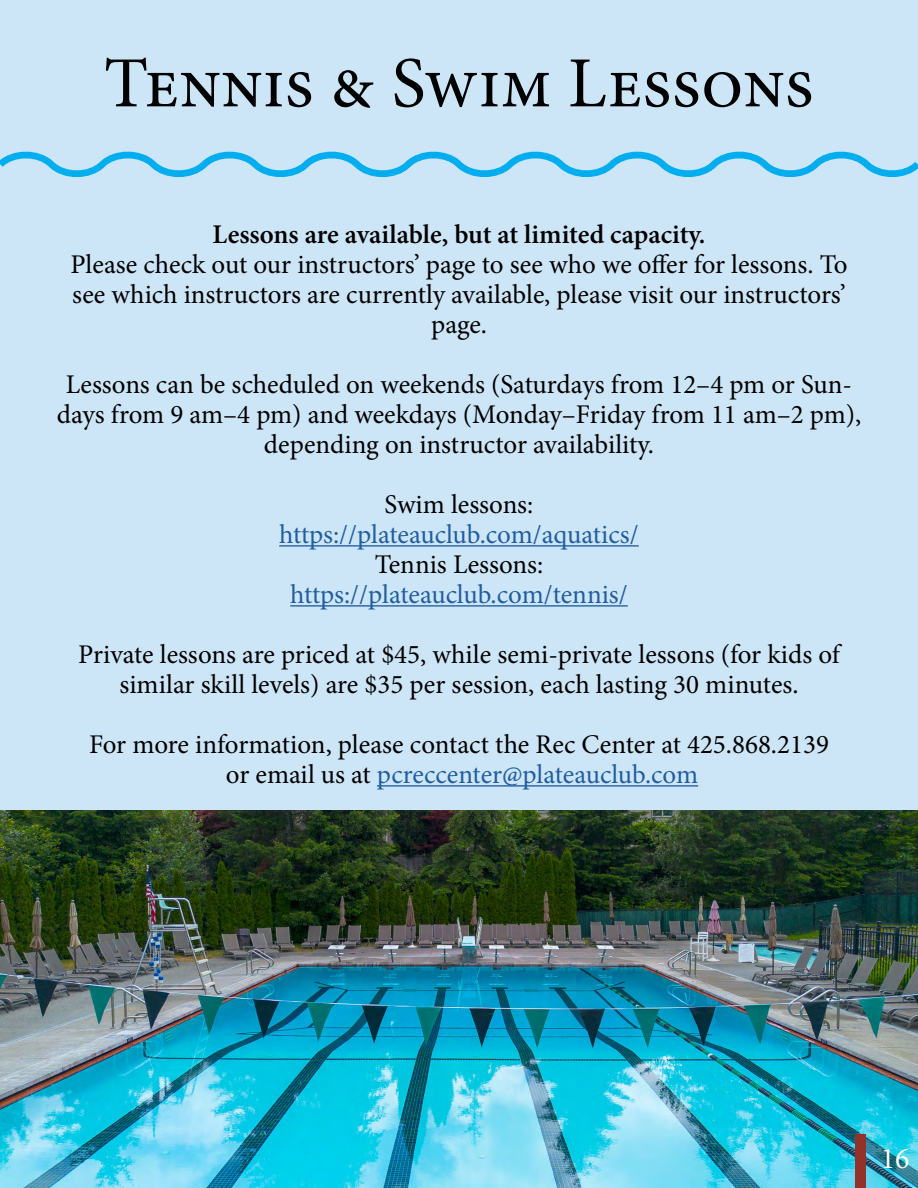
<style>
.page{position:relative;width:918px;height:1188px;background:#fff}
.page>*{position:absolute;margin:0;border:0;box-sizing:border-box;transform-origin:0 0}
.t1{font:72px "Minion Pro";color:#000}
.t2{font:30px "Minion Pro";color:#fff}
.t3{font:27px/30px "Minion Pro";color:#000;text-align:center}
.t4{font:27px "Minion Pro";color:#215e9e}
.t5{font:600 27px "Minion Pro";color:#000}
.s1{color:#215e9e}
</style>
<div class="page">
<div style="left:1px;top:1px;width:917px;height:1186px;background:#cde6f7"></div>
<img style="left:0;top:810px;width:918px;height:378px">
<hr style="left:279px;top:545px;width:360px;height:2px;background:#215e9e">
<hr style="left:290px;top:605px;width:338px;height:2px;background:#215e9e">
<hr style="left:377px;top:785px;width:321px;height:2px;background:#215e9e">
<div style="left:855px;top:1134px;width:11px;height:54px;background:#93322b"></div>
<svg style="left:0;top:142px;width:918px;height:44px"></svg>
<h1 class="t1" style="left:104px;top:35px;width:712px">Tennis &amp; Swim Lessons</h1>
<p class="t5" style="left:212px;top:216px;width:495px">Lessons are available, but at limited capacity.</p>
<p class="t3" style="left:71px;top:250px;width:778px">Please check out our instructors’ page to see who we offer for lessons. To see which instructors are currently available, please visit our instructors’ page.</p>
<p class="t3" style="left:57px;top:370px;width:806px">Lessons can be scheduled on weekends (Saturdays from 12–4 pm or Sun&shy;days from 9 am–4 pm) and weekdays (Monday–Friday from 11 am–2 pm), depending on instructor availability.</p>
<p class="t3" style="left:385px;top:490px;width:150px">Swim lessons:</p>
<p class="t4" style="left:279px;top:516px;width:361px">https://plateauclub.com/aquatics/</p>
<p class="t3" style="left:375px;top:550px;width:170px">Tennis Lessons:</p>
<p class="t4" style="left:290px;top:576px;width:339px">https://plateauclub.com/tennis/</p>
<p class="t3" style="left:78px;top:640px;width:766px">Private lessons are priced at $45, while semi-private lessons (for kids of similar skill levels) are $35 per session, each lasting 30 minutes.</p>
<p class="t3" style="left:89px;top:730px;width:741px">For more information, please contact the Rec Center at 425.868.2139 or email us at <span class="s1">pcreccenter@plateauclub.com</span></p>
<p class="t2" style="left:881px;top:1138px;width:30px">16</p>
</div>
